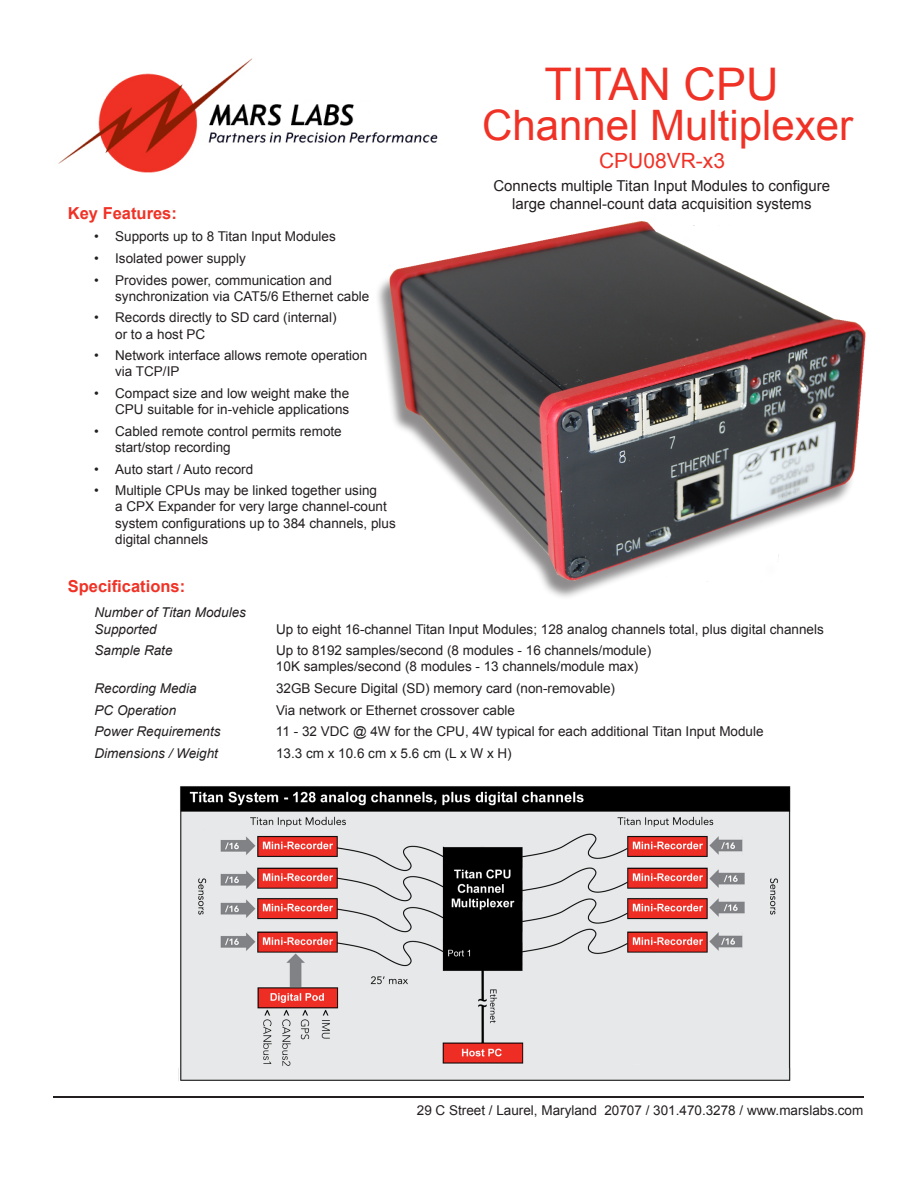
<style>
.page{position:relative;width:918px;height:1188px;background:#fff}
.page>*{position:absolute;margin:0;border:0;box-sizing:border-box;transform-origin:0 0}
.M-R_Title{font:45px "Arial";color:#f03226}
.M-R_Title-2{font:42px "Arial";color:#f03226}
.M-R_Title-3{font:21px "Arial";color:#f03226}
.SubHead_1{font:700 16.5px "Arial";color:#f03226}
.M-R_Title-4{font:15px "Arial";color:#231f20}
.SubHead_1-2{font:13.5px "Arial";color:#231f20}
.t1{font:italic 13.5px "Arial";color:#231f20}
</style>
<div class="page">
<hr style="left:53px;top:1096px;width:811px;height:2px;background:#231f20">
<img style="left:58px;top:58px;width:380px;height:115px">
<img style="left:178px;top:786px;width:613px;height:295px">
<img style="left:386px;top:221px;width:480px;height:365px">
<p class="M-R_Title" style="left:544px;top:55px;width:236px">TITAN CPU</p>
<p class="M-R_Title-2" style="left:482px;top:98px;width:373px">Channel Multiplexer</p>
<p class="SubHead_1" style="left:68px;top:203px;width:111px">Key Features:</p>
<p class="SubHead_1-2" style="left:94px;top:228px;width:243px">• Supports up to 8 Titan Input Modules</p>
<p class="SubHead_1-2" style="left:94px;top:249px;width:153px">• Isolated power supply</p>
<p class="SubHead_1-2" style="left:94px;top:271px;width:239px">• Provides power, communication and</p>
<p class="SubHead_1-2" style="left:115px;top:287px;width:256px">synchronization via CAT5/6 Ethernet cable</p>
<p class="SubHead_1-2" style="left:94px;top:309px;width:244px">• Records directly to SD card (internal)</p>
<p class="SubHead_1-2" style="left:115px;top:325px;width:92px">or to a host PC</p>
<p class="SubHead_1-2" style="left:94px;top:347px;width:275px">• Network interface allows remote operation</p>
<p class="SubHead_1-2" style="left:115px;top:363px;width:66px">via TCP/IP</p>
<p class="SubHead_1-2" style="left:94px;top:384px;width:257px">• Compact size and low weight make the</p>
<p class="SubHead_1-2" style="left:115px;top:401px;width:236px">CPU suitable for in-vehicle applications</p>
<p class="SubHead_1-2" style="left:94px;top:422px;width:249px">• Cabled remote control permits remote</p>
<p class="SubHead_1-2" style="left:115px;top:438px;width:117px">start/stop recording</p>
<p class="SubHead_1-2" style="left:94px;top:460px;width:161px">• Auto start / Auto record</p>
<p class="SubHead_1-2" style="left:94px;top:482px;width:284px">• Multiple CPUs may be linked together using</p>
<p class="SubHead_1-2" style="left:115px;top:498px;width:273px">a CPX Expander for very large channel-count</p>
<p class="SubHead_1-2" style="left:115px;top:514px;width:282px">system configurations up to 384 channels, plus</p>
<p class="SubHead_1-2" style="left:115px;top:530px;width:95px">digital channels</p>
<p class="SubHead_1" style="left:68px;top:576px;width:119px">Specifications:</p>
<p class="M-R_Title-3" style="left:599px;top:147px;width:128px">CPU08VR-x3</p>
<p class="M-R_Title-4" style="left:493px;top:176px;width:338px">Connects multiple Titan Input Modules to configure</p>
<p class="M-R_Title-4" style="left:512px;top:194px;width:301px">large channel-count data acquisition systems</p>
<p class="t1" style="left:94px;top:604px;width:153px">Number of Titan Modules</p>
<p class="t1" style="left:94px;top:620px;width:64px">Supported</p>
<p class="SubHead_1-2" style="left:276px;top:620px;width:549px">Up to eight 16-channel Titan Input Modules; 128 analog channels total, plus digital channels</p>
<p class="t1" style="left:94px;top:642px;width:80px">Sample Rate</p>
<p class="SubHead_1-2" style="left:276px;top:642px;width:377px">Up to 8192 samples/second (8 modules - 16 channels/module)</p>
<p class="SubHead_1-2" style="left:276px;top:658px;width:364px">10K samples/second (8 modules - 13 channels/module max)</p>
<p class="t1" style="left:94px;top:679px;width:104px">Recording Media</p>
<p class="SubHead_1-2" style="left:276px;top:679px;width:341px">32GB Secure Digital (SD) memory card (non-removable)</p>
<p class="t1" style="left:94px;top:701px;width:83px">PC Operation</p>
<p class="SubHead_1-2" style="left:276px;top:701px;width:241px">Via network or Ethernet crossover cable</p>
<p class="t1" style="left:94px;top:723px;width:128px">Power Requirements</p>
<p class="SubHead_1-2" style="left:276px;top:723px;width:489px">11 - 32 VDC @ 4W for the CPU, 4W typical for each additional Titan Input Module</p>
<p class="t1" style="left:94px;top:744px;width:125px">Dimensions / Weight</p>
<p class="SubHead_1-2" style="left:276px;top:744px;width:237px">13.3 cm x 10.6 cm x 5.6 cm (L x W x H)</p>
<p class="SubHead_1-2" style="left:417px;top:1101px;width:448px">29 C Street / Laurel, Maryland 20707 / 301.470.3278 / www.marslabs.com</p>
</div>
